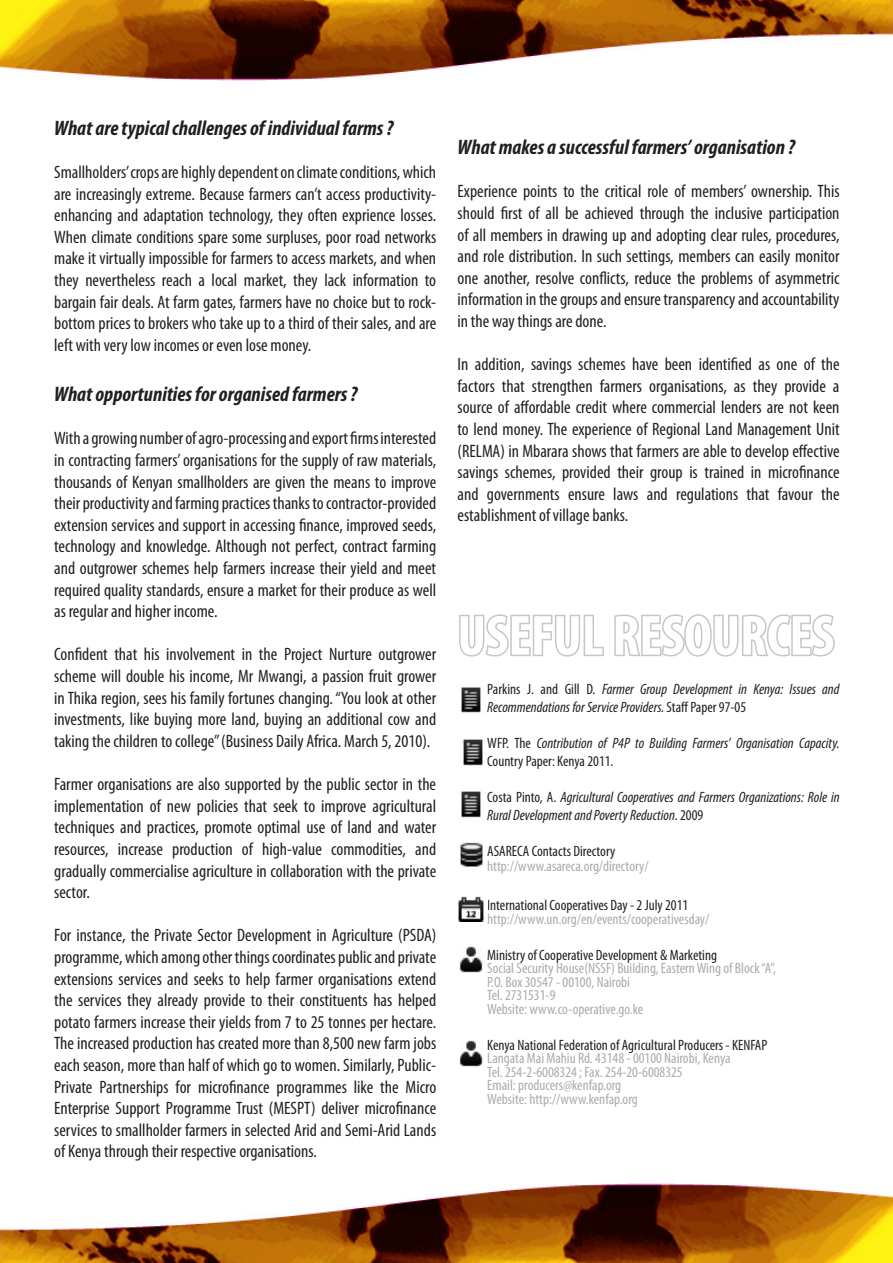
<style>
.page{position:relative;width:893px;height:1263px;background:#fff}
.page>*{position:absolute;margin:0;border:0;box-sizing:border-box;transform-origin:0 0}
.t1{font:700 condensed 57px "Myriad Pro";color:#fff}
.t2{font:italic 700 condensed 21px "Myriad Pro";color:#231f20}
.t3{font:condensed 18px/21.6px "Myriad Pro";color:#231f20;text-align:justify}
.t4{font:condensed 15px "Myriad Pro";color:#adaaab}
.t5{font:italic condensed 15px/18px "Myriad Pro";color:#231f20}
.t6{font:condensed 15px "Myriad Pro";color:#231f20}
.s1{font-style:normal}
</style>
<div class="page">
<img style="left:0;top:1183px;width:893px;height:80px">
<img style="left:0;top:1px;width:893px;height:79px">
<svg style="left:459px;top:614px;width:145px;height:43px"></svg>
<svg style="left:614px;top:614px;width:221px;height:43px"></svg>
<img style="left:460px;top:687px;width:21px;height:26px">
<img style="left:462px;top:739px;width:21px;height:27px">
<img style="left:459px;top:842px;width:24px;height:25px">
<img style="left:458px;top:896px;width:26px;height:25px">
<img style="left:459px;top:946px;width:24px;height:27px">
<img style="left:459px;top:1040px;width:24px;height:27px">
<img style="left:460px;top:791px;width:21px;height:27px">
<p class="t2" style="left:54px;top:115px;width:341px">What are typical challenges of individual farms ?</p>
<p class="t3" style="left:54px;top:161px;width:384px">Smallholders’crops are highly dependent on climate conditions, which are increasingly extreme. Because farmers can’t access productivity&shy;enhancing and adaptation technology, they often exprience losses.<br>When climate conditions spare some surpluses, poor road networks make it virtually impossible for farmers to access markets, and when they nevertheless reach a local market, they lack information to bargain fair deals. At farm gates, farmers have no choice but to rock&shy;bottom prices to brokers who take up to a third of their sales, and are left with very low incomes or even lose money.</p>
<p class="t2" style="left:54px;top:381px;width:305px">What opportunities for organised farmers ?</p>
<p class="t3" style="left:54px;top:427px;width:384px">With a growing number of agro-processing and export firms interested in contracting farmers’ organisations for the supply of raw materials, thousands of Kenyan smallholders are given the means to improve their productivity and farming practices thanks to contractor-provided extension services and support in accessing finance, improved seeds, technology and knowledge. Although not perfect, contract farming and outgrower schemes help farmers increase their yield and meet required quality standards, ensure a market for their produce as well as regular and higher income.</p>
<p class="t3" style="left:54px;top:643px;width:384px">Confident that his involvement in the Project Nurture outgrower scheme will double his income, Mr Mwangi, a passion fruit grower in Thika region, sees his family fortunes changing. “You look at other investments, like buying more land, buying an additional cow and taking the children to college” (Business Daily Africa. March 5, 2010).</p>
<p class="t3" style="left:54px;top:773px;width:384px">Farmer organisations are also supported by the public sector in the implementation of new policies that seek to improve agricultural techniques and practices, promote optimal use of land and water resources, increase production of high-value commodities, and gradually commercialise agriculture in collaboration with the private sector.</p>
<p class="t3" style="left:54px;top:924px;width:384px">For instance, the Private Sector Development in Agriculture (PSDA) programme, which among other things coordinates public and private extensions services and seeks to help farmer organisations extend the services they already provide to their constituents has helped potato farmers increase their yields from 7 to 25 tonnes per hectare.<br>The increased production has created more than 8,500 new farm jobs each season, more than half of which go to women. Similarly, Public-Private Partnerships for microfinance programmes like the Micro Enterprise Support Programme Trust (MESPT) deliver microfinance services to smallholder farmers in selected Arid and Semi-Arid Lands of Kenya through their respective organisations.</p>
<p class="t2" style="left:457px;top:134px;width:339px">What makes a successful farmers’ organisation ?</p>
<p class="t3" style="left:457px;top:180px;width:384px">Experience points to the critical role of members’ ownership. This should first of all be achieved through the inclusive participation of all members in drawing up and adopting clear rules, procedures, and role distribution. In such settings, members can easily monitor one another, resolve conflicts, reduce the problems of asymmetric information in the groups and ensure transparency and accountability in the way things are done.</p>
<p class="t3" style="left:457px;top:353px;width:384px">In addition, savings schemes have been identified as one of the factors that strengthen farmers organisations, as they provide a source of affordable credit where commercial lenders are not keen to lend money. The experience of Regional Land Management Unit (RELMA) in Mbarara shows that farmers are able to develop effective savings schemes, provided their group is trained in microfinance and governments ensure laws and regulations that favour the establishment of village banks.</p>
<p class="t1" style="left:457px;top:600px;width:378px">USEFUL RESOURCES</p>
<p class="t5" style="left:487px;top:680px;width:354px"><span class="s1">Parkins J. and Gill D.</span> Farmer Group Development in Kenya: Issues and<br>Recommendations for Service Providers. <span class="s1">Staff Paper 97-05</span></p>
<p class="t5" style="left:487px;top:734px;width:354px"><span class="s1">WFP. The</span> Contribution of P4P to Building Farmers’ Organisation Capacity.<br><span class="s1">Country Paper: Kenya 2011.</span></p>
<p class="t5" style="left:487px;top:788px;width:354px"><span class="s1">Costa Pinto, A.</span> Agricultural Cooperatives and Farmers Organizations: Role in<br>Rural Development and Poverty Reduction<span class="s1">. 2009</span></p>
<p class="t6" style="left:487px;top:842px;width:130px">ASARECA Contacts Directory</p>
<p class="t4" style="left:487px;top:857px;width:163px">http://www.asareca.org/directory/</p>
<p class="t6" style="left:487px;top:896px;width:202px">International Cooperatives Day - 2 July 2011</p>
<p class="t4" style="left:487px;top:910px;width:224px">http://www.un.org/en/events/cooperativesday/</p>
<p class="t6" style="left:487px;top:946px;width:231px">Ministry of Cooperative Development &amp; Marketing</p>
<p class="t4" style="left:487px;top:959px;width:290px">Social Security House(NSSF) Building, Eastern Wing of Block “A”,</p>
<p class="t4" style="left:487px;top:973px;width:144px">P.O. Box 30547 - 00100, Nairobi</p>
<p class="t4" style="left:487px;top:986px;width:70px">Tel. 2731531-9</p>
<p class="t4" style="left:487px;top:1000px;width:157px">Website: www.co-operative.go.ke</p>
<p class="t6" style="left:487px;top:1036px;width:282px">Kenya National Federation of Agricultural Producers - KENFAP</p>
<p class="t4" style="left:487px;top:1049px;width:245px">Langata Mai Mahiu Rd. 43148 - 00100 Nairobi, Kenya</p>
<p class="t4" style="left:487px;top:1063px;width:197px">Tel. 254-2-6008324 ; Fax. 254-20-6008325</p>
<p class="t4" style="left:487px;top:1076px;width:135px">Email: producers@kenfap.org</p>
<p class="t4" style="left:487px;top:1090px;width:152px">Website: http://www.kenfap.org</p>
</div>
